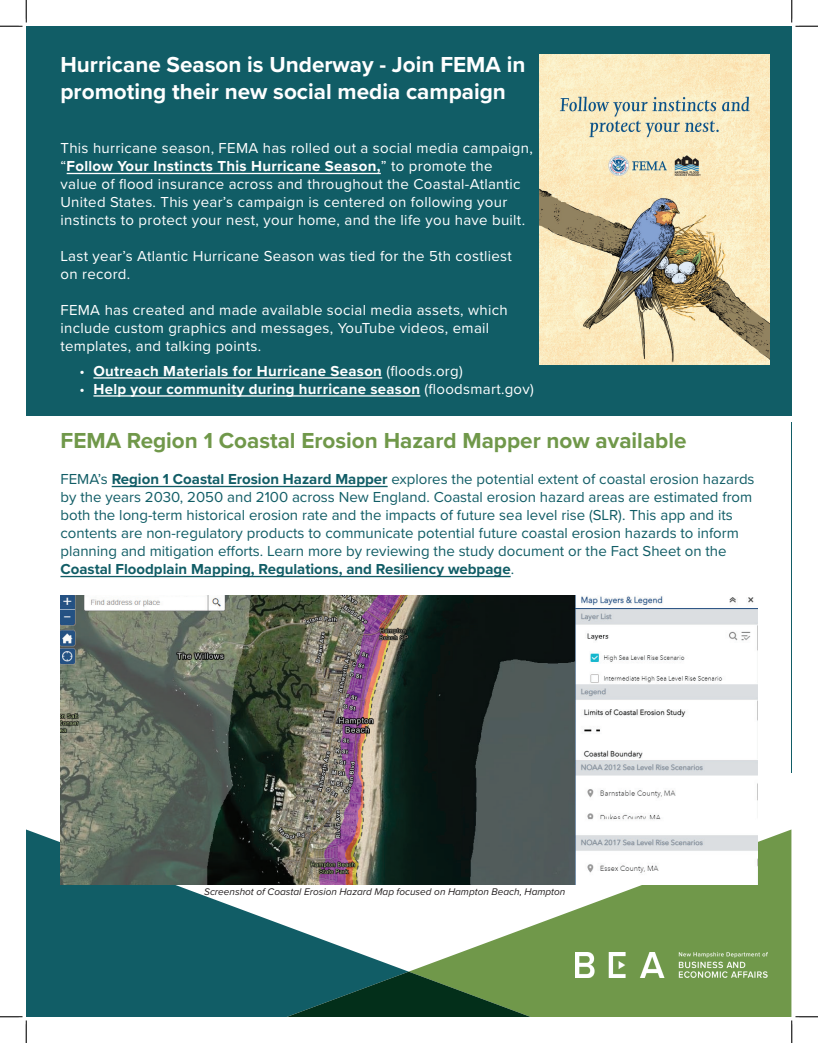
<style>
.page{position:relative;width:818px;height:1043px;background:#fff}
.page>*{position:absolute;margin:0;border:0;box-sizing:border-box;transform-origin:0 0}
.t1{font:700 22.5px/27px "Proxima Nova";color:#fff}
.t2{font:700 22.5px "Proxima Nova";color:#70984a}
.t3{font:15px/18px "Proxima Nova";color:#115d66}
.t4{font:15px/18px "Proxima Nova";letter-spacing:.02em;color:#fff}
.t5{font:700 15px "Proxima Nova";letter-spacing:.02em;color:#fff}
.t6{font:italic 10px "Proxima Nova";color:#231f20}
.s1{font-weight:700}
.s2{font-weight:400}
</style>
<div class="page">
<svg style="left:26px;top:829px;width:382px;height:187px;fill:#115d66"></svg>
<svg style="left:408px;top:829px;width:383px;height:187px;fill:#70984a"></svg>
<svg style="left:278px;top:971px;width:261px;height:45px"></svg>
<img style="left:575px;top:952px;width:192px;height:25px">
<div style="left:26px;top:26px;width:765px;height:390px;background:#115d66"></div>
<hr style="left:791px;top:422px;width:1px;height:350px;background:#115d66">
<hr style="left:67px;top:173px;width:314px;height:1px;background:#fff">
<hr style="left:112px;top:486px;width:275px;height:1px;background:#115d66">
<hr style="left:60px;top:576px;width:450px;height:1px;background:#115d66">
<img style="left:60px;top:595px;width:697px;height:289px">
<img style="left:539px;top:55px;width:230px;height:310px">
<hr style="left:93px;top:377px;width:289px;height:1px;background:#fff">
<hr style="left:93px;top:395px;width:327px;height:1px;background:#fff">
<svg style="left:0;top:0;width:27px;height:27px"></svg>
<svg style="left:0;top:1015px;width:27px;height:27px"></svg>
<svg style="left:791px;top:0;width:27px;height:27px"></svg>
<svg style="left:790px;top:1015px;width:28px;height:27px"></svg>
<h1 class="t1" style="left:60px;top:51px;width:466px">Hurricane Season is Underway - Join FEMA in promoting their new social media campaign</h1>
<p class="t4" style="left:60px;top:139px;width:474px">This hurricane season, FEMA has rolled out a social media campaign, “<span class="s1">Follow Your Instincts This Hurricane Season,</span>” to promote the value of flood insurance across and throughout the Coastal-Atlantic United States. This year’s campaign is centered on following your instincts to protect your nest, your home, and the life you have built.</p>
<p class="t4" style="left:60px;top:247px;width:453px">Last year’s Atlantic Hurricane Season was tied for the 5th costliest on record.</p>
<p class="t4" style="left:60px;top:301px;width:449px">FEMA has created and made available social media assets, which include custom graphics and messages, YouTube videos, email templates, and talking points.</p>
<p class="t5" style="left:79px;top:359px;width:385px"><span class="s2">•</span> Outreach Materials for Hurricane Season <span class="s2">(floods.org)</span></p>
<p class="t5" style="left:79px;top:377px;width:456px"><span class="s2">•</span> Help your community during hurricane season <span class="s2">(floodsmart.gov)</span></p>
<h1 class="t2" style="left:60px;top:424px;width:627px">FEMA Region 1 Coastal Erosion Hazard Mapper now available</h1>
<p class="t3" style="left:60px;top:470px;width:695px">FEMA’s <span class="s1">Region 1 Coastal Erosion Hazard Mapper</span> explores the potential extent of coastal erosion hazards by the years 2030, 2050 and 2100 across New England. Coastal erosion hazard areas are estimated from both the long-term historical erosion rate and the impacts of future sea level rise (SLR). This app and its contents are non-regulatory products to communicate potential future coastal erosion hazards to inform planning and mitigation efforts. Learn more by reviewing the study document or the Fact Sheet on the <span class="s1">Coastal Floodplain Mapping, Regulations, and Resiliency webpage</span>.</p>
<p class="t6" style="left:204px;top:883px;width:363px">Screenshot of Coastal Erosion Hazard Map focused on Hampton Beach, Hampton</p>
</div>
